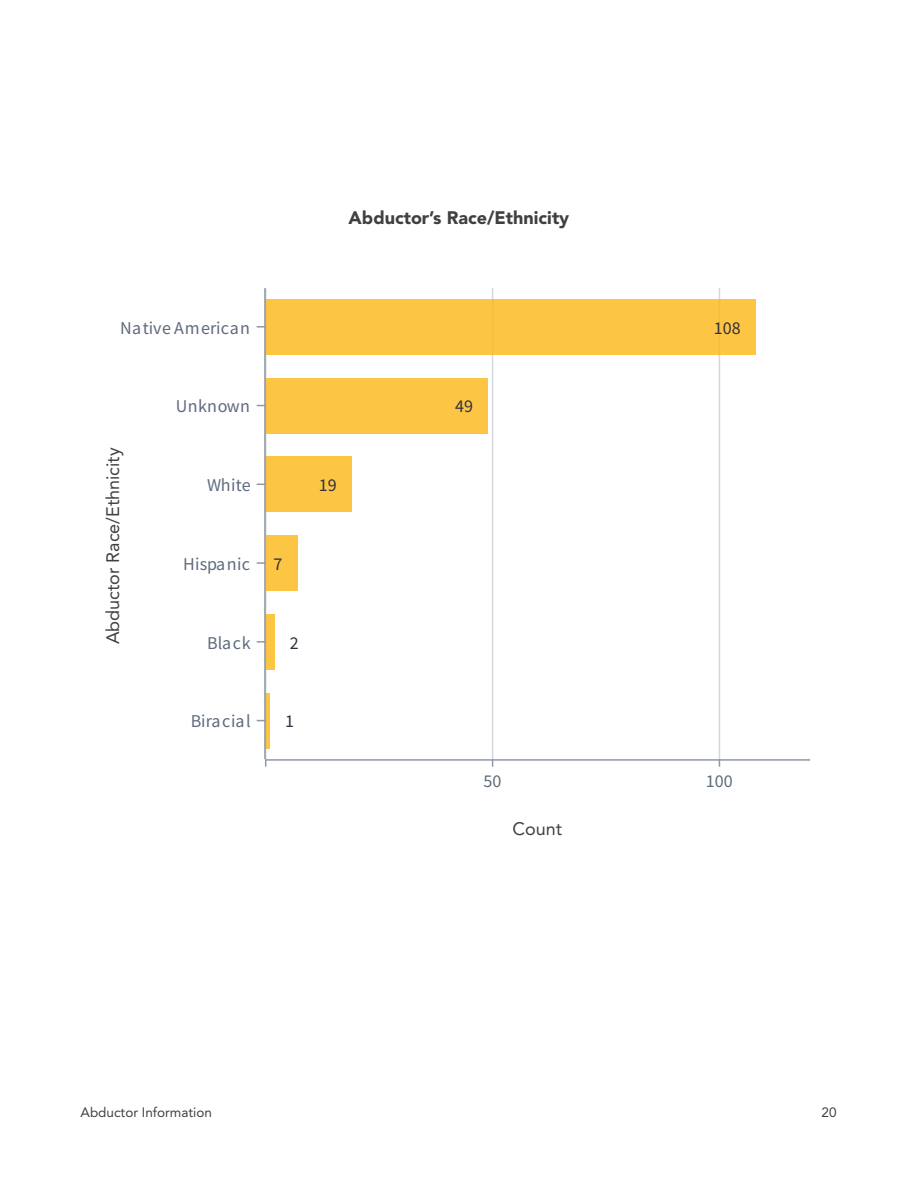
<style>
.page{position:relative;width:918px;height:1188px;background:#fff}
.page>*{position:absolute;margin:0;border:0;box-sizing:border-box;transform-origin:0 0}
.t1{font:18px "Source Sans Pro";letter-spacing:.005em;color:#5e6b7c}
.t2{font:18px "Avenir LT Std";color:#413f41}
.t3{font:900 18px "Avenir LT Std";color:#413f41}
.t4{font:18px "Source Sans Pro";letter-spacing:.025em;color:#5e6b7c}
.t5{font:18px "Source Sans Pro";letter-spacing:.005em;color:#31303e}
.t6{font:13.5px "Avenir LT Std";color:#413f41}
</style>
<div class="page">
<svg style="left:256px;top:288px;width:555px;height:479px"></svg>
<hr style="left:266px;top:288px;width:1px;height:471px;background:#d3d8df">
<hr style="left:492px;top:288px;width:1px;height:471px;background:#d3d8df">
<hr style="left:719px;top:288px;width:1px;height:471px;background:#d3d8df">
<hr style="left:266px;top:693px;width:4px;height:55px;background:#fcc544">
<div style="left:266px;top:614px;width:9px;height:55px;background:#fcc544"></div>
<div style="left:266px;top:536px;width:31px;height:55px;background:#fcc544"></div>
<div style="left:266px;top:457px;width:86px;height:55px;background:#fcc544"></div>
<div style="left:266px;top:378px;width:222px;height:55px;background:#fcc544"></div>
<div style="left:266px;top:299px;width:490px;height:55px;background:#fcc544"></div>
<svg style="left:257px;top:326px;width:7px;height:2px"></svg>
<svg style="left:257px;top:562px;width:7px;height:2px"></svg>
<svg style="left:257px;top:641px;width:7px;height:2px"></svg>
<hr style="left:264px;top:288px;width:2px;height:471px;background:#8e98a7">
<hr style="left:266px;top:759px;width:544px;height:2px;background:#8e98a7">
<p class="t3" style="left:349px;top:207px;width:222px">Abductor’s Race/Ethnicity</p>
<p class="t4" style="left:120px;top:316px;width:131px">Native American</p>
<p class="t5" style="left:714px;top:316px;width:28px">108</p>
<p class="t2" style="left:102px;top:644px;width:198px;rotate:-90deg">Abductor Race/Ethnicity</p>
<p class="t4" style="left:176px;top:395px;width:76px">Unknown</p>
<p class="t1" style="left:207px;top:474px;width:45px">White</p>
<p class="t5" style="left:319px;top:474px;width:19px">19</p>
<p class="t1" style="left:183px;top:552px;width:68px">Hispanic</p>
<p class="t5" style="left:273px;top:552px;width:10px">7</p>
<p class="t1" style="left:207px;top:631px;width:45px">Black</p>
<p class="t5" style="left:290px;top:631px;width:10px">2</p>
<p class="t1" style="left:191px;top:710px;width:62px">Biracial</p>
<p class="t5" style="left:285px;top:710px;width:10px">1</p>
<p class="t5" style="left:455px;top:395px;width:19px">49</p>
<p class="t1" style="left:484px;top:769px;width:19px">50</p>
<p class="t1" style="left:706px;top:769px;width:28px">100</p>
<p class="t2" style="left:512px;top:819px;width:51px">Count</p>
<p class="t6" style="left:81px;top:1105px;width:133px">Abductor Information</p>
<p class="t6" style="left:822px;top:1105px;width:17px">20</p>
</div>
